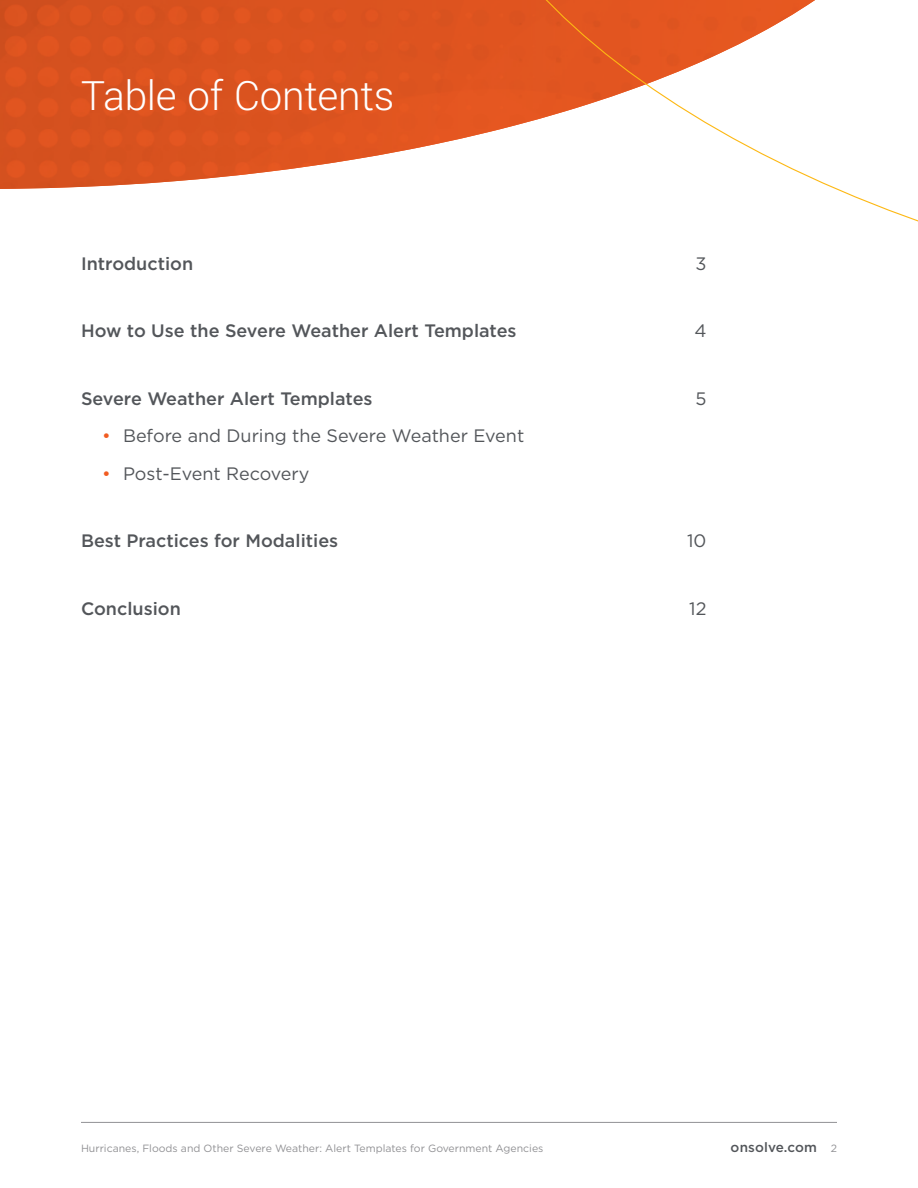
<style>
.page{position:relative;width:918px;height:1188px;background:#fff}
.page>*{position:absolute;margin:0;border:0;box-sizing:border-box;transform-origin:0 0}
.t1{font:300 45px "Yantramanav";letter-spacing:-.005em;color:#fff}
.t2{font:500 18px "Gotham";color:#53565a}
.t3{font:18px "Gotham";color:#53565a}
.t4{font:500 13.5px "Gotham";letter-spacing:.01em;color:#53565a}
.t5{font:10.5px "Gotham";color:#919194}
.s1{color:#f15c22}
.s2{font-weight:400;font-size:10.5px;color:#919194}
</style>
<div class="page">
<hr style="left:81px;top:1122px;width:756px;height:1px;background:#919194">
<img style="left:0;top:0;width:407px;height:189px">
<svg style="left:407px;top:0;width:511px;height:222px"></svg>
<h1 class="t1" style="left:81px;top:68px;width:315px">Table of Contents</h1>
<p class="t2" style="left:81px;top:251px;width:114px">Introduction</p>
<p class="t3" style="left:695px;top:252px;width:13px">3</p>
<p class="t2" style="left:81px;top:319px;width:437px">How to Use the Severe Weather Alert Templates</p>
<p class="t3" style="left:694px;top:319px;width:14px">4</p>
<p class="t2" style="left:81px;top:386px;width:293px">Severe Weather Alert Templates</p>
<p class="t3" style="left:102px;top:424px;width:424px"><span class="s1">•</span> Before and During the Severe Weather Event</p>
<p class="t3" style="left:102px;top:462px;width:209px"><span class="s1">•</span> Post-Event Recovery</p>
<p class="t3" style="left:696px;top:387px;width:13px">5</p>
<p class="t2" style="left:81px;top:529px;width:259px">Best Practices for Modalities</p>
<p class="t3" style="left:687px;top:529px;width:21px">10</p>
<p class="t2" style="left:81px;top:596px;width:101px">Conclusion</p>
<p class="t3" style="left:689px;top:597px;width:19px">12</p>
<p class="t5" style="left:81px;top:1142px;width:464px">Hurricanes, Floods and Other Severe Weather: Alert Templates for Government Agencies</p>
<p class="t4" style="left:731px;top:1139px;width:108px">onsolve.com <span class="s2">2</span></p>
</div>
